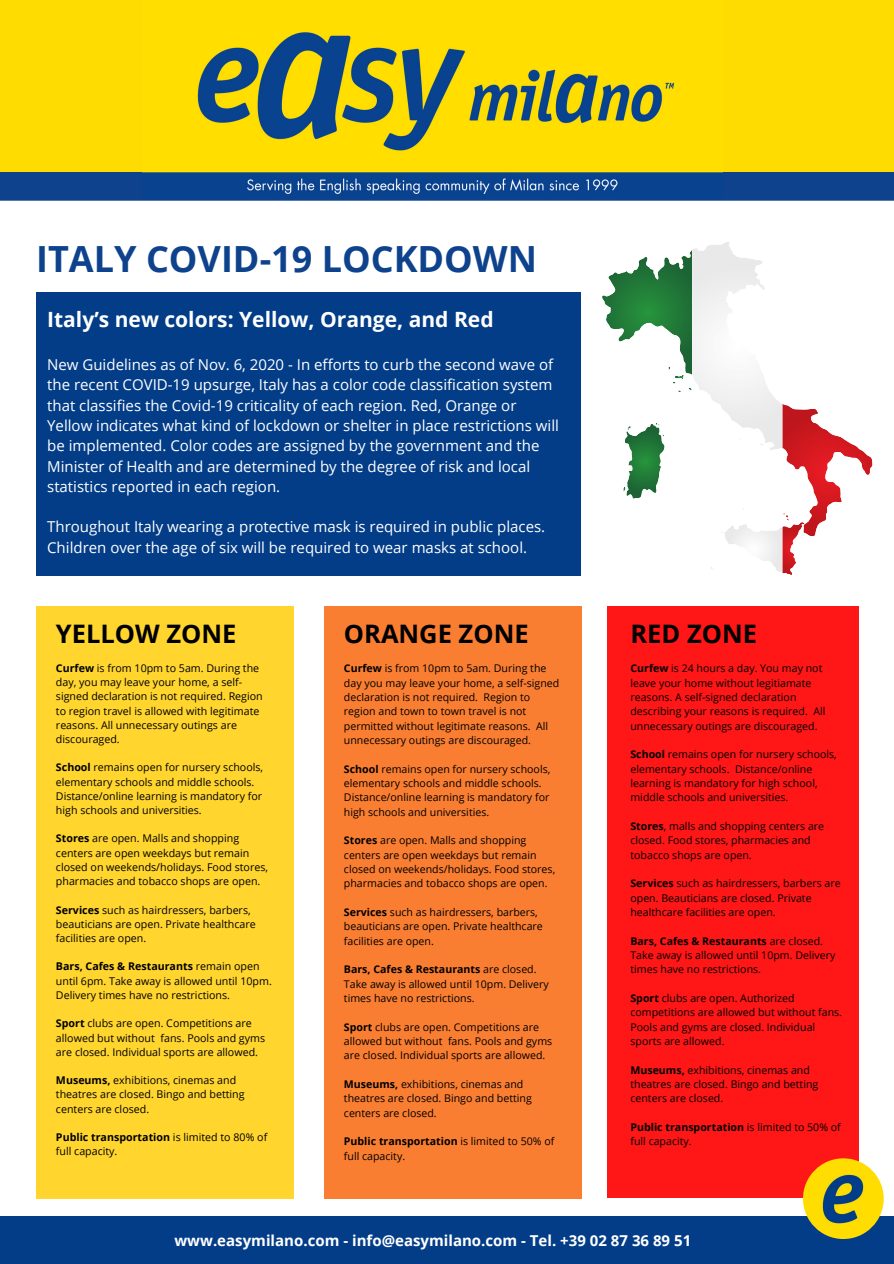
<style>
.page{position:relative;width:894px;height:1264px;background:#fff}
.page>*{position:absolute;margin:0;border:0;box-sizing:border-box;transform-origin:0 0}
.t1{font:700 36px "Open Sans";color:#0e428d}
.t2{font:700 25.5px "Open Sans";color:#000}
.t3{font:700 21px "Open Sans";color:#fff}
.t4{font:15px/20.2px "Open Sans";color:#fff}
.t5{font:700 15px "Open Sans";color:#fff}
.t6{font:10.65px/14.4px "Open Sans";color:#000}
.s1{font-weight:700}
</style>
<div class="page">
<div style="left:36px;top:606px;width:258px;height:592px;background:#ffd52e"></div>
<div style="left:324px;top:606px;width:257px;height:592px;background:#fa7e31"></div>
<div style="left:606px;top:606px;width:252px;height:591px;background:#ff1616"></div>
<svg style="left:0;top:172px;width:893px;height:29px;background:#13468f"></svg>
<div style="left:0;top:0;width:893px;height:172px;background:#fedc01"></div>
<img style="left:142px;top:32px;width:580px;height:166px">
<div style="left:36px;top:292px;width:544px;height:283px;background:#033d88"></div>
<svg style="left:602px;top:242px;width:270px;height:333px"></svg>
<div style="left:0;top:1216px;width:893px;height:47px;background:#033d88"></div>
<img style="left:802px;top:1158px;width:81px;height:80px;border-radius:50%">
<h1 class="t1" style="left:36px;top:233px;width:502px">ITALY COVID-19 LOCKDOWN</h1>
<h3 class="t3" style="left:47px;top:305px;width:448px">Italy’s new colors: Yellow, Orange, and Red</h3>
<p class="t4" style="left:47px;top:354px;width:513px">New Guidelines as of Nov. 6, 2020 - In efforts to curb the second wave of the recent COVID-19 upsurge, Italy has a color code classification system that classifies the Covid-19 criticality of each region. Red, Orange or Yellow indicates what kind of lockdown or shelter in place restrictions will be implemented. Color codes are assigned by the government and the Minister of Health and are determined by the degree of risk and local statistics reported in each region.</p>
<h3 class="t4" style="left:47px;top:516px;width:499px">Throughout Italy wearing a protective mask is required in public places.<br>Children over the age of six will be required to wear masks at school.</h3>
<h2 class="t2" style="left:56px;top:616px;width:182px">YELLOW ZONE</h2>
<p class="t6" style="left:56px;top:660px;width:208px"><span class="s1">Curfew</span> is from 10pm to 5am. During the day, you may leave your home, a self&shy;signed declaration is not required. Region to region travel is allowed with legitimate reasons. All unnecessary outings are discouraged.</p>
<p class="t6" style="left:56px;top:760px;width:209px"><span class="s1">School</span> remains open for nursery schools, elementary schools and middle schools.<br>Distance/online learning is mandatory for high schools and universities.</p>
<p class="t6" style="left:56px;top:831px;width:213px"><span class="s1">Stores</span> are open. Malls and shopping centers are open weekdays but remain closed on weekends/holidays. Food stores, pharmacies and tobacco shops are open.</p>
<p class="t6" style="left:56px;top:902px;width:201px"><span class="s1">Services</span> such as hairdressers, barbers, beauticians are open. Private healthcare facilities are open.</p>
<p class="t6" style="left:56px;top:959px;width:217px"><span class="s1">Bars, Cafes &amp; Restaurants</span> remain open until 6pm. Take away is allowed until 10pm.<br>Delivery times have no restrictions.</p>
<p class="t6" style="left:56px;top:1016px;width:211px"><span class="s1">Sport</span> clubs are open. Competitions are allowed but without fans. Pools and gyms are closed. Individual sports are allowed.</p>
<p class="t6" style="left:56px;top:1072px;width:190px"><span class="s1">Museums,</span> exhibitions, cinemas and theatres are closed. Bingo and betting centers are closed.</p>
<p class="t6" style="left:56px;top:1129px;width:213px"><span class="s1">Public transportation</span> is limited to 80% of full capacity.</p>
<h2 class="t2" style="left:344px;top:616px;width:186px">ORANGE ZONE</h2>
<p class="t6" style="left:344px;top:661px;width:217px"><span class="s1">Curfew</span> is from 10pm to 5am. During the day you may leave your home, a self-signed declaration is not required. Region to region and town to town travel is not permitted without legitimate reasons. All unnecessary outings are discouraged.</p>
<p class="t6" style="left:344px;top:761px;width:208px"><span class="s1">School</span> remains open for nursery schools, elementary schools and middle schools.<br>Distance/online learning is mandatory for high schools and universities.</p>
<p class="t6" style="left:344px;top:833px;width:213px"><span class="s1">Stores</span> are open. Malls and shopping centers are open weekdays but remain closed on weekends/holidays. Food stores, pharmacies and tobacco shops are open.</p>
<p class="t6" style="left:344px;top:904px;width:200px"><span class="s1">Services</span> such as hairdressers, barbers, beauticians are open. Private healthcare facilities are open.</p>
<p class="t6" style="left:344px;top:962px;width:206px"><span class="s1">Bars, Cafes &amp; Restaurants</span> are closed.<br>Take away is allowed until 10pm. Delivery times have no restrictions.</p>
<p class="t6" style="left:344px;top:1019px;width:210px"><span class="s1">Sport</span> clubs are open. Competitions are allowed but without fans. Pools and gyms are closed. Individual sports are allowed.</p>
<p class="t6" style="left:344px;top:1076px;width:189px"><span class="s1">Museums,</span> exhibitions, cinemas and theatres are closed. Bingo and betting centers are closed.</p>
<p class="t6" style="left:344px;top:1134px;width:212px"><span class="s1">Public transportation</span> is limited to 50% of full capacity.</p>
<h2 class="t2" style="left:630px;top:616px;width:128px">RED ZONE</h2>
<p class="t6" style="left:630px;top:661px;width:196px"><span class="s1">Curfew</span> is 24 hours a day. You may not leave your home without legitiamate reasons. A self-signed declaration describing your reasons is required. All unnecessary outings are discouraged.</p>
<p class="t6" style="left:630px;top:747px;width:208px"><span class="s1">School</span> remains open for nursery schools, elementary schools. Distance/online learning is mandatory for high school, middle schools and universities.</p>
<p class="t6" style="left:630px;top:818px;width:195px"><span class="s1">Stores</span>, malls and shopping centers are closed. Food stores, pharmacies and tobacco shops are open.</p>
<p class="t6" style="left:630px;top:876px;width:212px"><span class="s1">Services</span> such as hairdressers, barbers are open. Beauticians are closed. Private healthcare facilities are open.</p>
<p class="t6" style="left:630px;top:933px;width:206px"><span class="s1">Bars, Cafes &amp; Restaurants</span> are closed.<br>Take away is allowed until 10pm. Delivery times have no restrictions.</p>
<p class="t6" style="left:630px;top:990px;width:213px"><span class="s1">Sport</span> clubs are open. Authorized competitions are allowed but without fans.<br>Pools and gyms are closed. Individual sports are allowed.</p>
<p class="t6" style="left:630px;top:1062px;width:189px"><span class="s1">Museums,</span> exhibitions, cinemas and theatres are closed. Bingo and betting centers are closed.</p>
<p class="t6" style="left:630px;top:1119px;width:212px"><span class="s1">Public transportation</span> is limited to 50% of full capacity.</p>
<h3 class="t5" style="left:174px;top:1229px;width:518px">www.easymilano.com - info@easymilano.com - Tel. +39 02 87 36 89 51</h3>
</div>
